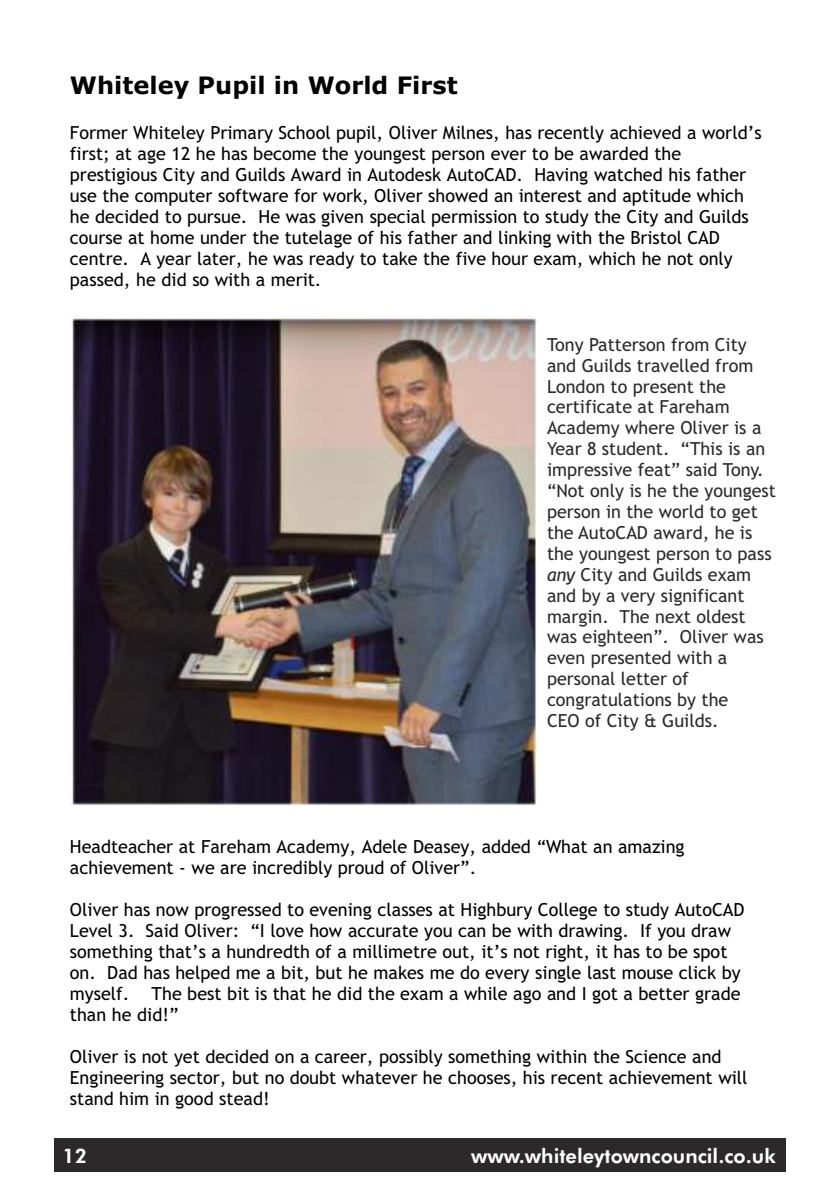
<style>
.page{position:relative;width:840px;height:1191px;background:#fff}
.page>*{position:absolute;margin:0;border:0;box-sizing:border-box;transform-origin:0 0}
.t1{font:700 24px "Verdana";color:#000}
.t2{font:800 20px "Futura BT";color:#fff}
.t3{font:18px/21px "Trebuchet MS";color:#000}
.t4{font:18px/21px "Trebuchet MS";color:#2b2929}
.s1{font-style:italic}
</style>
<div class="page">
<div style="left:54px;top:1138px;width:731px;height:34px;background:#2b2929"></div>
<img style="left:70px;top:317px;width:466px;height:488px">
<h1 class="t1" style="left:70px;top:76px;width:389px">Whiteley Pupil in World First</h1>
<p class="t3" style="left:70px;top:124px;width:693px">Former Whiteley Primary School pupil, Oliver Milnes, has recently achieved a world’s first; at age 12 he has become the youngest person ever to be awarded the prestigious City and Guilds Award in Autodesk AutoCAD. Having watched his father use the computer software for work, Oliver showed an interest and aptitude which he decided to pursue. He was given special permission to study the City and Guilds course at home under the tutelage of his father and linking with the Bristol CAD centre. A year later, he was ready to take the five hour exam, which he not only passed, he did so with a merit.</p>
<p class="t4" style="left:546px;top:335px;width:230px">Tony Patterson from City and Guilds travelled from<br>London to present the certificate at Fareham<br>Academy where Oliver is a<br>Year 8 student. “This is an impressive feat” said Tony. “Not only is he the youngest person in the world to get the AutoCAD award, he is the youngest person to pass <span class="s1">any</span> City and Guilds exam and by a very significant margin. The next oldest was eighteen”. Oliver was even presented with a personal letter of congratulations by the<br>CEO of City &amp; Guilds.</p>
<p class="t3" style="left:70px;top:838px;width:616px">Headteacher at Fareham Academy, Adele Deasey, added “What an amazing achievement - we are incredibly proud of Oliver”.</p>
<p class="t3" style="left:70px;top:901px;width:675px">Oliver has now progressed to evening classes at Highbury College to study AutoCAD Level 3. Said Oliver: “I love how accurate you can be with drawing. If you draw something that’s a hundredth of a millimetre out, it’s not right, it has to be spot on. Dad has helped me a bit, but he makes me do every single last mouse click by myself. The best bit is that he did the exam a while ago and I got a better grade than he did!”</p>
<p class="t3" style="left:70px;top:1047px;width:678px">Oliver is not yet decided on a career, possibly something within the Science and<br>Engineering sector, but no doubt whatever he chooses, his recent achievement will stand him in good stead!</p>
<p class="t2" style="left:62px;top:1148px;width:26px">12</p>
<p class="t2" style="left:471px;top:1148px;width:306px">www.whiteleytowncouncil.co.uk</p>
</div>
